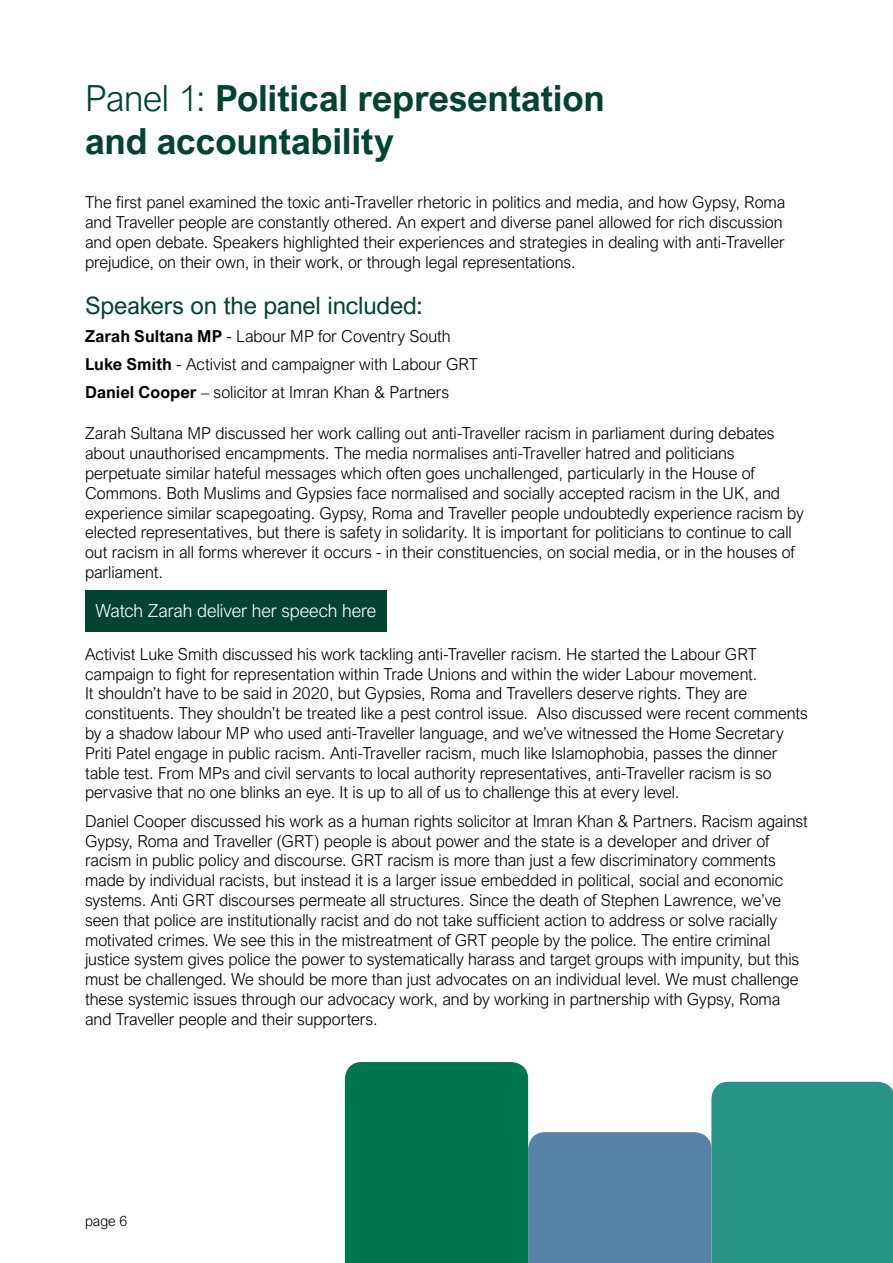
<style>
.page{position:relative;width:893px;height:1263px;background:#fff}
.page>*{position:absolute;margin:0;border:0;box-sizing:border-box;transform-origin:0 0}
.t1{font:700 36px/43.2px "Arial Nova";letter-spacing:-.005em;color:#024332}
.t2{font:24px "Arial Nova";letter-spacing:-.005em;color:#024332}
.t3{font:300 18px "Arial Nova";letter-spacing:-.01em;color:#fff}
.t4{font:300 16.5px/19.8px "Arial Nova";letter-spacing:-.005em;color:#000}
.t5{font:300 14.25px "Arial Nova";color:#000}
.s1{font-weight:300}
.s2{font-weight:700}
</style>
<div class="page">
<div style="left:85px;top:590px;width:302px;height:41px;background:#024332"></div>
<svg style="left:345px;top:1062px;width:548px;height:201px"></svg>
<h1 class="t1" style="left:85px;top:77px;width:521px"><span class="s1">Panel 1:</span> Political representation and accountability</h1>
<p class="t4" style="left:85px;top:193px;width:702px">The first panel examined the toxic anti-Traveller rhetoric in politics and media, and how Gypsy, Roma and Traveller people are constantly othered. An expert and diverse panel allowed for rich discussion and open debate. Speakers highlighted their experiences and strategies in dealing with anti-Traveller prejudice, on their own, in their work, or through legal representations.</p>
<h2 class="t2" style="left:85px;top:291px;width:339px">Speakers on the panel included:</h2>
<p class="t4" style="left:85px;top:322px;width:395px;line-height:28.3px"><span class="s2">Zarah Sultana MP</span> - Labour MP for Coventry South<br><span class="s2">Luke Smith</span> - Activist and campaigner with Labour GRT<br><span class="s2">Daniel Cooper</span> – solicitor at Imran Khan &amp; Partners</p>
<p class="t4" style="left:85px;top:424px;width:720px">Zarah Sultana MP discussed her work calling out anti-Traveller racism in parliament during debates about unauthorised encampments. The media normalises anti-Traveller hatred and politicians perpetuate similar hateful messages which often goes unchallenged, particularly in the House of Commons. Both Muslims and Gypsies face normalised and socially accepted racism in the UK, and experience similar scapegoating. Gypsy, Roma and Traveller people undoubtedly experience racism by elected representatives, but there is safety in solidarity. It is important for politicians to continue to call out racism in all forms wherever it occurs - in their constituencies, on social media, or in the houses of parliament.</p>
<p class="t3" style="left:95px;top:601px;width:282px">Watch Zarah deliver her speech here</p>
<p class="t4" style="left:85px;top:644px;width:724px">Activist Luke Smith discussed his work tackling anti-Traveller racism. He started the Labour GRT campaign to fight for representation within Trade Unions and within the wider Labour movement.<br>It shouldn’t have to be said in 2020, but Gypsies, Roma and Travellers deserve rights. They are constituents. They shouldn’t be treated like a pest control issue. Also discussed were recent comments by a shadow labour MP who used anti-Traveller language, and we’ve witnessed the Home Secretary Priti Patel engage in public racism. Anti-Traveller racism, much like Islamophobia, passes the dinner table test. From MPs and civil servants to local authority representatives, anti-Traveller racism is so pervasive that no one blinks an eye. It is up to all of us to challenge this at every level.</p>
<p class="t4" style="left:85px;top:811px;width:724px">Daniel Cooper discussed his work as a human rights solicitor at Imran Khan &amp; Partners. Racism against Gypsy, Roma and Traveller (GRT) people is about power and the state is a developer and driver of racism in public policy and discourse. GRT racism is more than just a few discriminatory comments made by individual racists, but instead it is a larger issue embedded in political, social and economic systems. Anti GRT discourses permeate all structures. Since the death of Stephen Lawrence, we’ve seen that police are institutionally racist and do not take sufficient action to address or solve racially motivated crimes. We see this in the mistreatment of GRT people by the police. The entire criminal justice system gives police the power to systematically harass and target groups with impunity, but this must be challenged. We should be more than just advocates on an individual level. We must challenge these systemic issues through our advocacy work, and by working in partnership with Gypsy, Roma and Traveller people and their supporters.</p>
<p class="t5" style="left:85px;top:1212px;width:44px">page 6</p>
</div>
